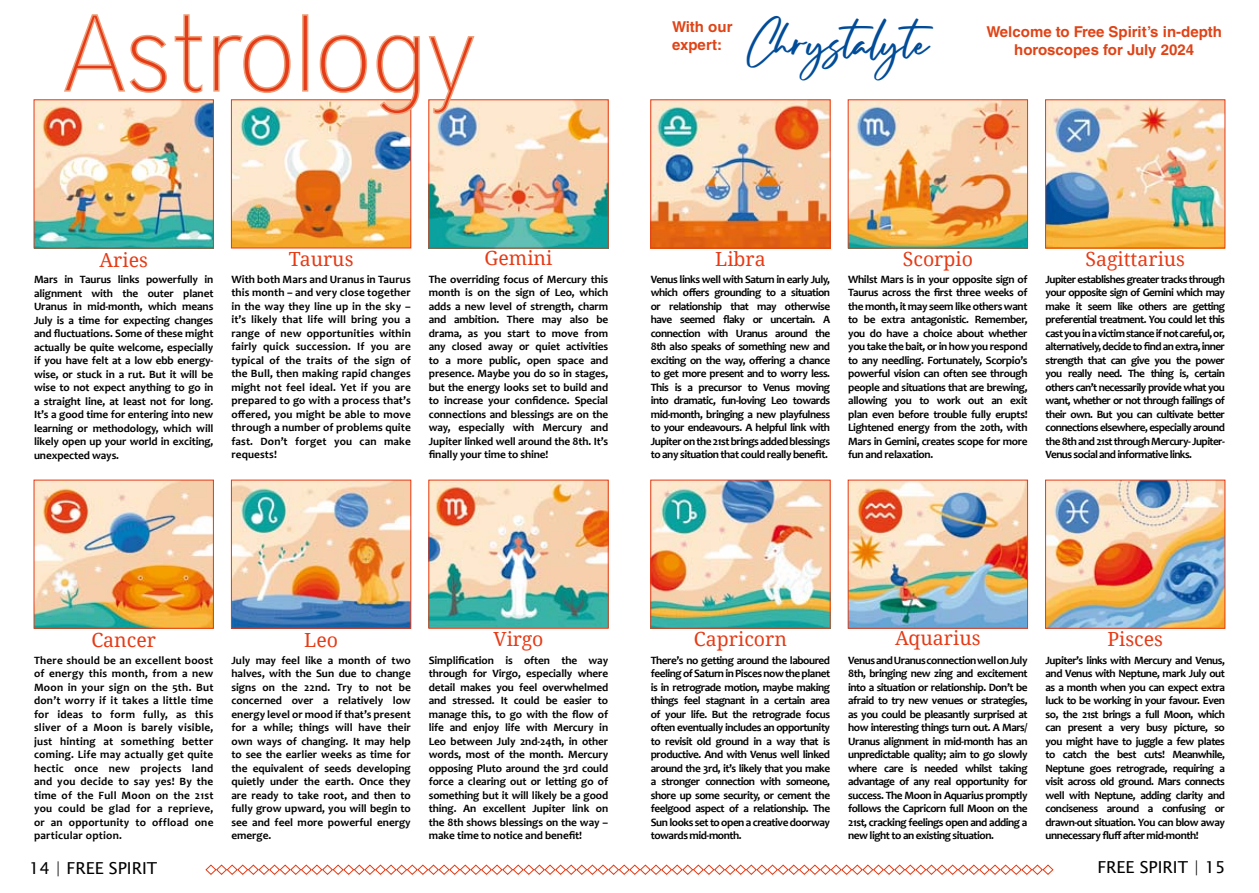
<style>
.page{position:relative;width:1259px;height:893px;background:#fff}
.page>*{position:absolute;margin:0;border:0;box-sizing:border-box;transform-origin:0 0}
.t1{font:100 108px "District";color:#e53b16}
.t2{font:49.5px "Jasson Gillen";color:#004c99}
.t3{font:19.5px "Droid Serif";color:#e53b16}
.t4{font:16.5px "Lucida Sans Unicode";color:#000}
.t5{font:700 15px/18px "Helvetica LT Std";color:#df4417}
.t6{font:700 11.25px/13.5px "Candara";letter-spacing:-.02em;color:#000;text-align:justify}
</style>
<div class="page">
<img style="left:36px;top:482px;width:176px;height:145px">
<div style="left:34px;top:480px;width:180px;height:149px;border:1px solid #e53b16"></div>
<img style="left:233px;top:482px;width:176px;height:145px">
<div style="left:231px;top:480px;width:180px;height:149px;border:1px solid #e53b16"></div>
<img style="left:430px;top:482px;width:176px;height:145px">
<div style="left:428px;top:480px;width:180px;height:149px;border:1px solid #e53b16"></div>
<img style="left:430px;top:101px;width:176px;height:145px">
<img style="left:233px;top:101px;width:176px;height:145px">
<div style="left:231px;top:99px;width:180px;height:149px;border:1px solid #e53b16"></div>
<img style="left:36px;top:101px;width:176px;height:145px">
<div style="left:34px;top:99px;width:180px;height:149px;border:1px solid #e53b16"></div>
<svg style="left:64px;top:14px;width:103px;height:79px"></svg>
<svg style="left:174px;top:14px;width:29px;height:79px"></svg>
<svg style="left:213px;top:34px;width:78px;height:59px"></svg>
<div style="left:302px;top:14px;width:6px;height:78px;border:2px solid #eda07b"></div>
<svg style="left:319px;top:34px;width:49px;height:59px"></svg>
<svg style="left:376px;top:34px;width:44px;height:81px"></svg>
<svg style="left:428px;top:36px;width:47px;height:79px"></svg>
<svg style="left:205px;top:864px;width:849px;height:11px"></svg>
<img style="left:652px;top:482px;width:176px;height:145px">
<div style="left:650px;top:480px;width:180px;height:149px;border:1px solid #e53b16"></div>
<img style="left:850px;top:482px;width:176px;height:145px">
<div style="left:848px;top:480px;width:180px;height:149px;border:1px solid #e53b16"></div>
<img style="left:1047px;top:482px;width:176px;height:145px">
<div style="left:1045px;top:480px;width:180px;height:149px;border:1px solid #e53b16"></div>
<img style="left:1047px;top:101px;width:176px;height:145px">
<div style="left:1045px;top:99px;width:180px;height:149px;border:1px solid #e53b16"></div>
<img style="left:850px;top:101px;width:176px;height:145px">
<div style="left:848px;top:99px;width:180px;height:149px;border:1px solid #e53b16"></div>
<img style="left:652px;top:101px;width:176px;height:145px">
<div style="left:650px;top:99px;width:180px;height:149px;border:1px solid #e53b16"></div>
<h2 class="t2" style="left:746px;top:8px;width:184px">Chrystalyte</h2>
<h1 class="t1" style="left:62px;top:-10px;width:416px">Astrology</h1>
<h3 class="t5" style="left:672px;top:18px;width:62px">With our expert:</h3>
<h3 class="t5" style="left:986px;top:22px;width:237px">Welcome to Free Spirit’s in-depth</h3>
<h3 class="t5" style="left:1014px;top:40px;width:181px">horoscopes for July 2024</h3>
<h3 class="t3" style="left:99px;top:248px;width:50px">Aries</h3>
<p class="t6" style="left:34px;top:273px;width:181px">Mars in Taurus links powerfully in alignment with the outer planet Uranus in mid-month, which means July is a time for expecting changes and fluctuations. Some of these might actually be quite welcome, especially if you have felt at a low ebb energy&shy;wise, or stuck in a rut. But it will be wise to not expect anything to go in a straight line, at least not for long.<br>It’s a good time for entering into new learning or methodology, which will likely open up your world in exciting, unexpected ways.</p>
<h3 class="t3" style="left:289px;top:247px;width:66px">Taurus</h3>
<h3 class="t3" style="left:484px;top:246px;width:69px">Gemini</h3>
<p class="t6" style="left:231px;top:272px;width:181px">With both Mars and Uranus in Taurus this month – and very close together in the way they line up in the sky – it’s likely that life will bring you a range of new opportunities within fairly quick succession. If you are typical of the traits of the sign of the Bull, then making rapid changes might not feel ideal. Yet if you are prepared to go with a process that’s offered, you might be able to move through a number of problems quite fast. Don’t forget you can make requests!</p>
<p class="t6" style="left:429px;top:272px;width:181px">The overriding focus of Mercury this month is on the sign of Leo, which adds a new level of strength, charm and ambition. There may also be drama, as you start to move from any closed away or quiet activities to a more public, open space and presence. Maybe you do so in stages, but the energy looks set to build and to increase your confidence. Special connections and blessings are on the way, especially with Mercury and Jupiter linked well around the 8th. It’s finally your time to shine!</p>
<h3 class="t3" style="left:715px;top:247px;width:52px">Libra</h3>
<h3 class="t3" style="left:903px;top:247px;width:72px">Scorpio</h3>
<h3 class="t3" style="left:1085px;top:247px;width:101px">Sagittarius</h3>
<p class="t6" style="left:651px;top:272px;width:181px">Venus links well with Saturn in early July, which offers grounding to a situation or relationship that may otherwise have seemed flaky or uncertain. A connection with Uranus around the 8th also speaks of something new and exciting on the way, offering a chance to get more present and to worry less.<br>This is a precursor to Venus moving into dramatic, fun-loving Leo towards mid-month, bringing a new playfulness to your endeavours. A helpful link with Jupiter on the 21st brings added blessings to any situation that could really benefit.</p>
<p class="t6" style="left:848px;top:272px;width:181px">Whilst Mars is in your opposite sign of Taurus across the first three weeks of the month, it may seem like others want to be extra antagonistic. Remember, you do have a choice about whether you take the bait, or in how you respond to any needling. Fortunately, Scorpio’s powerful vision can often see through people and situations that are brewing, allowing you to work out an exit plan even before trouble fully erupts!<br>Lightened energy from the 20th, with Mars in Gemini, creates scope for more fun and relaxation.</p>
<p class="t6" style="left:1045px;top:272px;width:181px">Jupiter establishes greater tracks through your opposite sign of Gemini which may make it seem like others are getting preferential treatment. You could let this cast you in a victim stance if not careful, or, alternatively, decide to find an extra, inner strength that can give you the power you really need. The thing is, certain others can’t necessarily provide what you want, whether or not through failings of their own. But you can cultivate better connections elsewhere, especially around the 8th and 21st through Mercury- Jupiter-Venus social and informative links.</p>
<h3 class="t3" style="left:91px;top:628px;width:66px">Cancer</h3>
<h3 class="t3" style="left:304px;top:628px;width:35px">Leo</h3>
<h3 class="t3" style="left:493px;top:627px;width:51px">Virgo</h3>
<p class="t6" style="left:34px;top:653px;width:181px">There should be an excellent boost of energy this month, from a new Moon in your sign on the 5th. But don’t worry if it takes a little time for ideas to form fully, as this sliver of a Moon is barely visible, just hinting at something better coming. Life may actually get quite hectic once new projects land and you decide to say yes! By the time of the Full Moon on the 21st you could be glad for a reprieve, or an opportunity to offload one particular option.</p>
<h3 class="t4" style="left:29px;top:855px;width:130px">14 | FREE SPIRIT</h3>
<p class="t6" style="left:231px;top:653px;width:181px">July may feel like a month of two halves, with the Sun due to change signs on the 22nd. Try to not be concerned over a relatively low energy level or mood if that’s present for a while; things will have their own ways of changing. It may help to see the earlier weeks as time for the equivalent of seeds developing quietly under the earth. Once they are ready to take root, and then to fully grow upward, you will begin to see and feel more powerful energy emerge.</p>
<p class="t6" style="left:429px;top:653px;width:181px">Simplification is often the way through for Virgo, especially where detail makes you feel overwhelmed and stressed. It could be easier to manage this, to go with the flow of life and enjoy life with Mercury in Leo between July 2nd-24th, in other words, most of the month. Mercury opposing Pluto around the 3rd could force a clearing out or letting go of something but it will likely be a good thing. An excellent Jupiter link on the 8th shows blessings on the way – make time to notice and benefit!</p>
<h3 class="t3" style="left:694px;top:627px;width:94px">Capricorn</h3>
<h3 class="t3" style="left:895px;top:626px;width:87px">Aquarius</h3>
<h3 class="t3" style="left:1107px;top:627px;width:57px">Pisces</h3>
<p class="t6" style="left:651px;top:653px;width:181px">There’s no getting around the laboured feeling of Saturn in Pisces now the planet is in retrograde motion, maybe making things feel stagnant in a certain area of your life. But the retrograde focus often eventually includes an opportunity to revisit old ground in a way that is productive. And with Venus well linked around the 3rd, it’s likely that you make a stronger connection with someone, shore up some security, or cement the feelgood aspect of a relationship. The Sun looks set to open a creative doorway towards mid-month.</p>
<p class="t6" style="left:848px;top:653px;width:181px">Venus and Uranus connection well on July 8th, bringing new zing and excitement into a situation or relationship. Don’t be afraid to try new venues or strategies, as you could be pleasantly surprised at how interesting things turn out. A Mars/ Uranus alignment in mid-month has an unpredictable quality; aim to go slowly where care is needed whilst taking advantage of any real opportunity for success. The Moon in Aquarius promptly follows the Capricorn full Moon on the 21st, cracking feelings open and adding a new light to an existing situation.</p>
<p class="t6" style="left:1045px;top:653px;width:181px">Jupiter’s links with Mercury and Venus, and Venus with Neptune, mark July out as a month when you can expect extra luck to be working in your favour. Even so, the 21st brings a full Moon, which can present a very busy picture, so you might have to juggle a few plates to catch the best cuts! Meanwhile, Neptune goes retrograde, requiring a visit across old ground. Mars connects well with Neptune, adding clarity and conciseness around a confusing or drawn-out situation. You can blow away unnecessary fluff after mid-month!</p>
<h3 class="t4" style="left:1097px;top:854px;width:130px">FREE SPIRIT | 15</h3>
</div>
